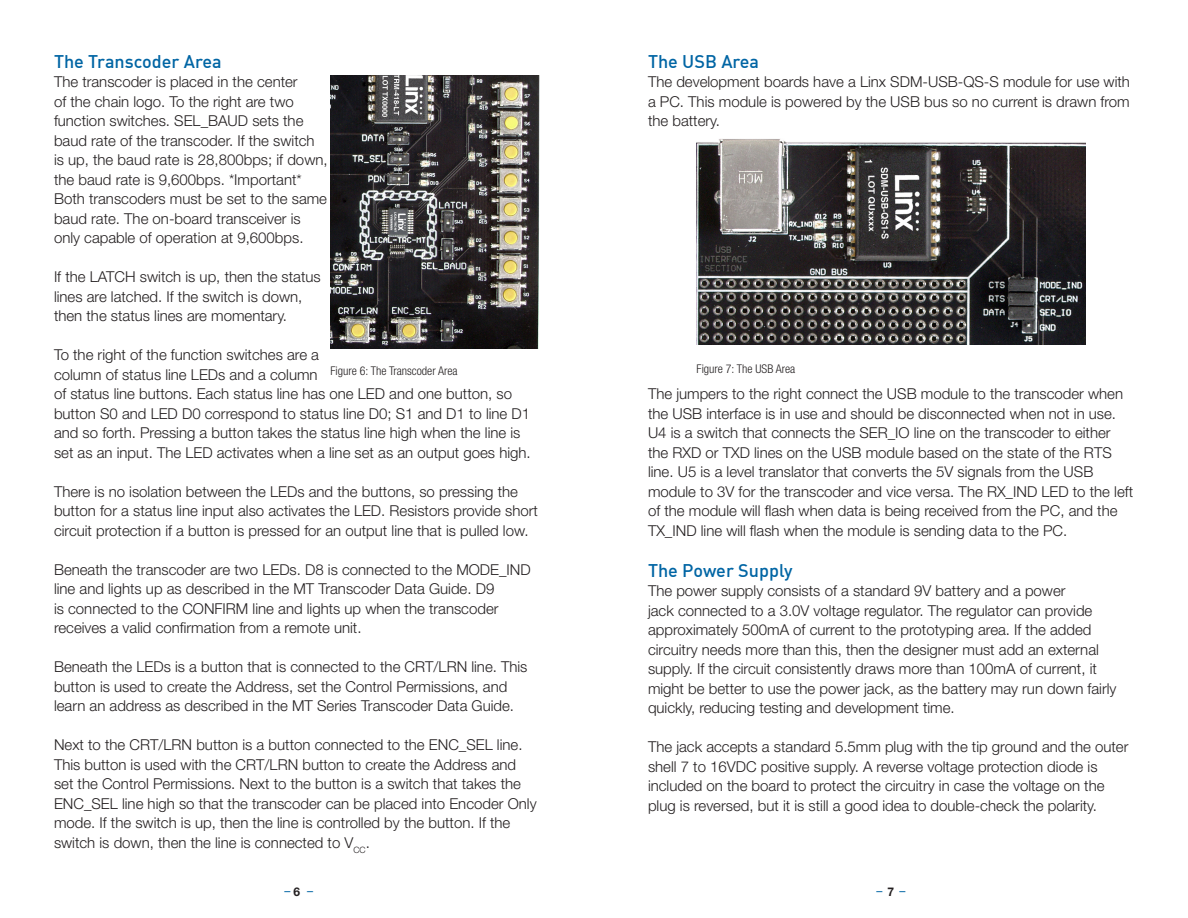
<style>
.page{position:relative;width:1188px;height:918px;background:#fff}
.page>*{position:absolute;margin:0;border:0;box-sizing:border-box;transform-origin:0 0}
.t1{font:500 18px "DIN Offc";color:#0065a4}
.t2{font:300 15px/19.5px "Helvetica Neue";color:#231f20}
.t3{font:300 condensed 12px "Helvetica Neue";color:#231f20}
.t4{font:12px "Helvetica Neue";color:#0065a4}
.s1{font-weight:700;color:#231f20}
</style>
<div class="page">
<img style="left:330px;top:76px;width:210px;height:272px">
<img style="left:697px;top:139px;width:388px;height:206px">
<p class="t1" style="left:54px;top:55px;width:169px">The Transcoder Area</p>
<p class="t2" style="left:54px;top:74px;width:275px">The transcoder is placed in the center<br>of the chain logo. To the right are two function switches. SEL_BAUD sets the baud rate of the transcoder. If the switch is up, the baud rate is 28,800bps; if down, the baud rate is 9,600bps. *Important* Both transcoders must be set to the same baud rate. The on-board transceiver is only capable of operation at 9,600bps.</p>
<p class="t2" style="left:54px;top:269px;width:268px">If the LATCH switch is up, then the status lines are latched. If the switch is down, then the status lines are momentary.</p>
<p class="t2" style="left:54px;top:347px;width:478px">To the right of the function switches are a<br>column of status line LEDs and a column<br>of status line buttons. Each status line has one LED and one button, so button S0 and LED D0 correspond to status line D0; S1 and D1 to line D1 and so forth. Pressing a button takes the status line high when the line is set as an input. The LED activates when a line set as an output goes high.</p>
<p class="t2" style="left:54px;top:483px;width:485px">There is no isolation between the LEDs and the buttons, so pressing the button for a status line input also activates the LED. Resistors provide short circuit protection if a button is pressed for an output line that is pulled low.</p>
<p class="t2" style="left:54px;top:561px;width:478px">Beneath the transcoder are two LEDs. D8 is connected to the MODE_IND line and lights up as described in the MT Transcoder Data Guide. D9<br>is connected to the CONFIRM line and lights up when the transcoder receives a valid confirmation from a remote unit.</p>
<p class="t2" style="left:54px;top:659px;width:475px">Beneath the LEDs is a button that is connected to the CRT/LRN line. This button is used to create the Address, set the Control Permissions, and learn an address as described in the MT Series Transcoder Data Guide.</p>
<p class="t2" style="left:54px;top:737px;width:484px">Next to the CRT/LRN button is a button connected to the ENC_SEL line.<br>This button is used with the CRT/LRN button to create the Address and set the Control Permissions. Next to the button is a switch that takes the ENC_SEL line high so that the transcoder can be placed into Encoder Only mode. If the switch is up, then the line is controlled by the button. If the switch is down, then the line is connected to V<sub>CC</sub>.</p>
<p class="t3" style="left:330px;top:366px;width:129px">Figure 6: The Transcoder Area</p>
<p class="t1" style="left:648px;top:55px;width:113px">The USB Area</p>
<p class="t2" style="left:648px;top:74px;width:484px;text-align:justify">The development boards have a Linx SDM-USB-QS-S module for use with a PC. This module is powered by the USB bus so no current is drawn from the battery.</p>
<p class="t3" style="left:697px;top:364px;width:100px">Figure 7: The USB Area</p>
<p class="t2" style="left:648px;top:386px;width:487px">The jumpers to the right connect the USB module to the transcoder when the USB interface is in use and should be disconnected when not in use.<br>U4 is a switch that connects the SER_IO line on the transcoder to either the RXD or TXD lines on the USB module based on the state of the RTS line. U5 is a level translator that converts the 5V signals from the USB module to 3V for the transcoder and vice versa. The RX_IND LED to the left of the module will flash when data is being received from the PC, and the TX_IND line will flash when the module is sending data to the PC.</p>
<p class="t1" style="left:648px;top:564px;width:146px">The Power Supply</p>
<p class="t2" style="left:648px;top:583px;width:470px">The power supply consists of a standard 9V battery and a power<br>jack connected to a 3.0V voltage regulator. The regulator can provide approximately 500mA of current to the prototyping area. If the added circuitry needs more than this, then the designer must add an external supply. If the circuit consistently draws more than 100mA of current, it might be better to use the power jack, as the battery may run down fairly quickly, reducing testing and development time.</p>
<p class="t2" style="left:648px;top:739px;width:482px">The jack accepts a standard 5.5mm plug with the tip ground and the outer shell 7 to 16VDC positive supply. A reverse voltage protection diode is included on the board to protect the circuitry in case the voltage on the plug is reversed, but it is still a good idea to double-check the polarity.</p>
<p class="t4" style="left:284px;top:887px;width:30px">– <span class="s1">6</span> –</p>
<p class="t4" style="left:877px;top:887px;width:30px">– <span class="s1">7</span> –</p>
</div>
